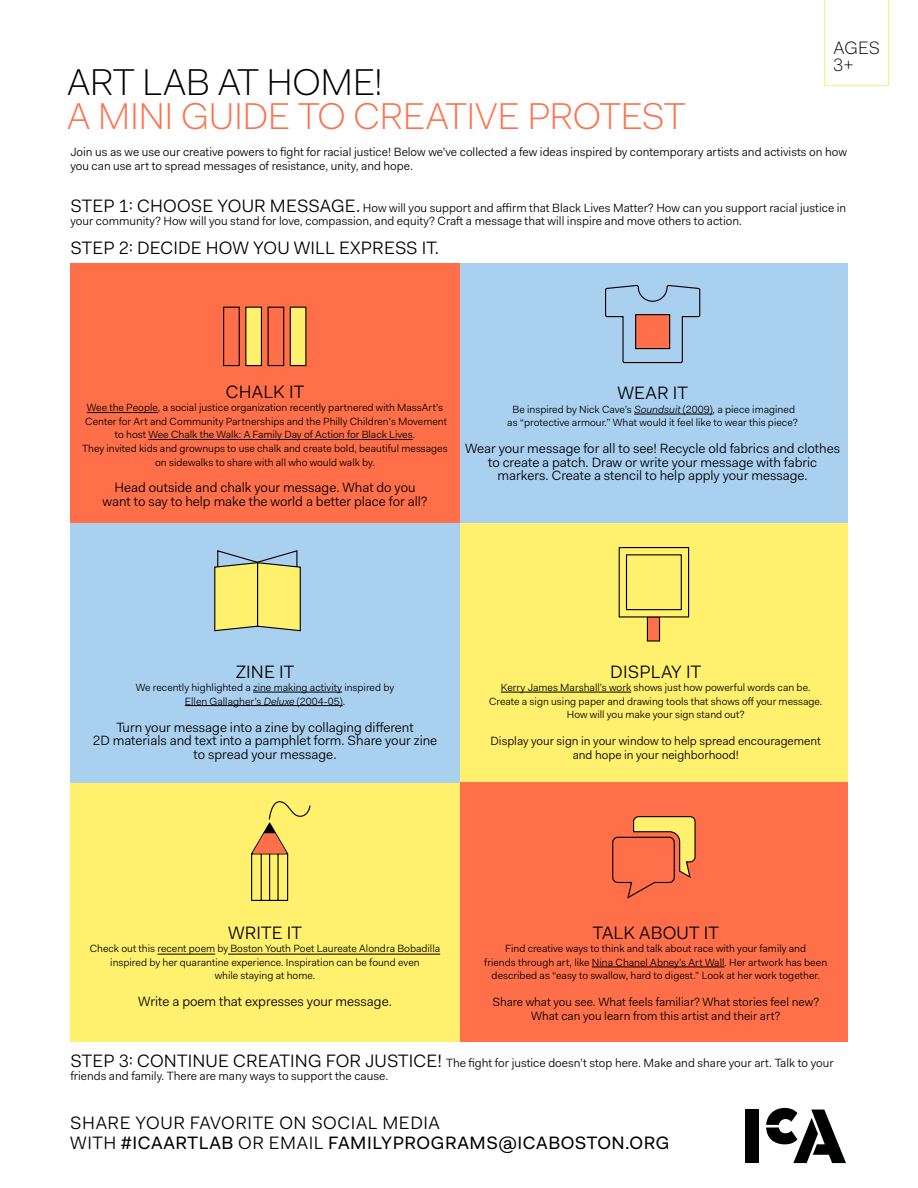
<style>
.page{position:relative;width:918px;height:1188px;background:#fff}
.page>*{position:absolute;margin:0;border:0;box-sizing:border-box;transform-origin:0 0}
.t1{font:300 37.5px "Fakt";letter-spacing:-.01em;color:#ff6f4a}
.t2{font:300 37.5px "Fakt";letter-spacing:-.01em;color:#000}
.t3{font:18px "Fakt Blond";letter-spacing:.01em;color:#000}
.t4{font:18px "Fakt";letter-spacing:.03em;color:#000}
.t5{font:18px "Fakt Blond";letter-spacing:.03em;color:#000}
.t6{font:300 18px/16.8px "Fakt";color:#000}
.t7{font:13.5px/13.5px "Fakt Blond";color:#000;text-align:center}
.t8{font:12px/13.5px "Fakt Blond";color:#000}
.t9{font:10.5px/13.5px "Fakt Blond";color:#000;text-align:center}
.s1{font-size:18px}
.s2{font-style:italic}
.s3{font-family:"Fakt Blond"}
</style>
<div class="page">
<div style="left:459px;top:263px;width:389px;height:260px;background:#aad0ef"></div>
<div style="left:745px;top:1110px;width:14px;height:53px;background:#000101"></div>
<svg style="left:766px;top:1108px;width:80px;height:55px"></svg>
<svg style="left:824px;top:0;width:65px;height:86px"></svg>
<div style="left:459px;top:523px;width:389px;height:260px;background:#fff06d"></div>
<div style="left:459px;top:782px;width:389px;height:260px;background:#ff6f4a"></div>
<hr style="left:634px;top:414px;width:79px;height:1px;background:#000">
<hr style="left:501px;top:692px;width:130px;height:1px;background:#000">
<hr style="left:592px;top:967px;width:132px;height:1px;background:#000">
<div style="left:647px;top:617px;width:13px;height:24px;background:#ff6f4a"></div>
<div style="left:647px;top:616px;width:13px;height:26px;border:1px solid #000"></div>
<svg style="left:618px;top:547px;width:72px;height:71px"></svg>
<svg style="left:605px;top:284px;width:96px;height:80px"></svg>
<div style="left:636px;top:315px;width:34px;height:34px;background:#ff6f4a"></div>
<div style="left:635px;top:314px;width:35px;height:35px;border:1px solid #000"></div>
<svg style="left:612px;top:816px;width:84px;height:83px"></svg>
<div style="left:70px;top:263px;width:389px;height:260px;background:#ff6f4a"></div>
<div style="left:70px;top:782px;width:389px;height:260px;background:#fff06d"></div>
<div style="left:70px;top:523px;width:389px;height:260px;background:#aad0ef"></div>
<hr style="left:87px;top:412px;width:71px;height:1px;background:#000">
<hr style="left:148px;top:439px;width:265px;height:1px;background:#000">
<hr style="left:253px;top:692px;width:89px;height:1px;background:#000">
<hr style="left:185px;top:705px;width:158px;height:1px;background:#000">
<hr style="left:228px;top:954px;width:212px;height:1px;background:#000">
<hr style="left:157px;top:954px;width:58px;height:1px;background:#000">
<svg style="left:214px;top:550px;width:87px;height:82px"></svg>
<svg style="left:251px;top:801px;width:60px;height:100px"></svg>
<div style="left:290px;top:307px;width:16px;height:59px;background:#fff06d"></div>
<div style="left:290px;top:307px;width:16px;height:59px;border:1px solid #000"></div>
<div style="left:246px;top:307px;width:15px;height:59px;background:#fff06d"></div>
<div style="left:245px;top:307px;width:17px;height:59px;border:1px solid #000"></div>
<div style="left:268px;top:307px;width:16px;height:59px;border:1px solid #000"></div>
<div style="left:223px;top:307px;width:17px;height:59px;border:1px solid #000"></div>
<h2 class="t6" style="left:833px;top:40px;width:48px">AGES<br>3+</h2>
<h1 class="t2" style="left:67px;top:57px;width:317px">ART LAB AT HOME!</h1>
<h1 class="t1" style="left:67px;top:91px;width:620px">A MINI GUIDE TO CREATIVE PROTEST</h1>
<p class="t8" style="left:70px;top:146px;width:778px">Join us as we use our creative powers to fight for racial justice! Below we’ve collected a few ideas inspired by contemporary artists and activists on how you can use art to spread messages of resistance, unity, and hope.</p>
<p class="t8" style="left:70px;top:201px;width:777px"><span class="s1">STEP 1: CHOOSE YOUR MESSAGE.</span> How will you support and affirm that Black Lives Matter? How can you support racial justice in your community? How will you stand for love, compassion, and equity? Craft a message that will inspire and move others to action.</p>
<h2 class="t3" style="left:70px;top:236px;width:370px">STEP 2: DECIDE HOW YOU WILL EXPRESS IT.</h2>
<h2 class="t3" style="left:226px;top:380px;width:80px">CHALK IT</h2>
<p class="t9" style="left:82px;top:401px;width:367px">Wee the People, a social justice organization recently partnered with MassArt's Center for Art and Community Partnerships and the Philly Children's Movement to host Wee Chalk the Walk: A Family Day of Action for Black Lives.<br>They invited kids and grownups to use chalk and create bold, beautiful messages on sidewalks to share with all who would walk by.</p>
<p class="t7" style="left:103px;top:481px;width:326px">Head outside and chalk your message. What do you want to say to help make the world a better place for all?</p>
<h2 class="t3" style="left:617px;top:381px;width:72px">WEAR IT</h2>
<p class="t9" style="left:507px;top:403px;width:292px">Be inspired by Nick Cave’s <span class="s2">Soundsuit</span> (2009), a piece imagined as “protective armour.” What would it feel like to wear this piece?</p>
<p class="t7" style="left:465px;top:442px;width:377px">Wear your message for all to see! Recycle old fabrics and clothes to create a patch. Draw or write your message with fabric markers. Create a stencil to help apply your message.</p>
<h2 class="t3" style="left:236px;top:659px;width:60px">ZINE IT</h2>
<p class="t9" style="left:136px;top:681px;width:260px">We recently highlighted a zine making activity inspired by<br>Ellen Gallagher’s <span class="s2">Deluxe</span> (2004-05).</p>
<p class="t7" style="left:93px;top:720px;width:346px">Turn your message into a zine by collaging different<br>2D materials and text into a pamphlet form. Share your zine to spread your message.</p>
<h2 class="t3" style="left:610px;top:659px;width:92px">DISPLAY IT</h2>
<p class="t9" style="left:489px;top:681px;width:335px">Kerry James Marshall’s work shows just how powerful words can be.<br>Create a sign using paper and drawing tools that shows off your message.<br>How will you make your sign stand out?</p>
<p class="t8" style="left:491px;top:734px;width:332px;text-align:center">Display your sign in your window to help spread encouragement and hope in your neighborhood!</p>
<h2 class="t3" style="left:228px;top:921px;width:75px">WRITE IT</h2>
<p class="t9" style="left:90px;top:942px;width:352px">Check out this recent poem by Boston Youth Poet Laureate Alondra Bobadilla inspired by her quarantine experience. Inspiration can be found even<br>while staying at home.</p>
<p class="t7" style="left:138px;top:995px;width:255px">Write a poem that expresses your message.</p>
<h2 class="t3" style="left:593px;top:921px;width:128px">TALK ABOUT IT</h2>
<p class="t9" style="left:484px;top:942px;width:344px">Find creative ways to think and talk about race with your family and<br>friends through art, like Nina Chanel Abney’s Art Wall. Her artwork has been described as “easy to swallow, hard to digest.” Look at her work together.</p>
<p class="t8" style="left:492px;top:995px;width:328px;text-align:center">Share what you see. What feels familiar? What stories feel new?<br>What can you learn from this artist and their art?</p>
<p class="t8" style="left:70px;top:1056px;width:765px"><span class="s1">STEP 3: CONTINUE CREATING FOR JUSTICE!</span> The fight for justice doesn’t stop here. Make and share your art. Talk to your friends and family. There are many ways to support the cause.</p>
<h2 class="t5" style="left:70px;top:1111px;width:371px">SHARE YOUR FAVORITE ON SOCIAL MEDIA</h2>
<h2 class="t4" style="left:70px;top:1131px;width:601px"><span class="s3">WITH</span> #ICAARTLAB <span class="s3">OR EMAIL</span> FAMILYPROGRAMS@ICABOSTON.ORG</h2>
</div>
